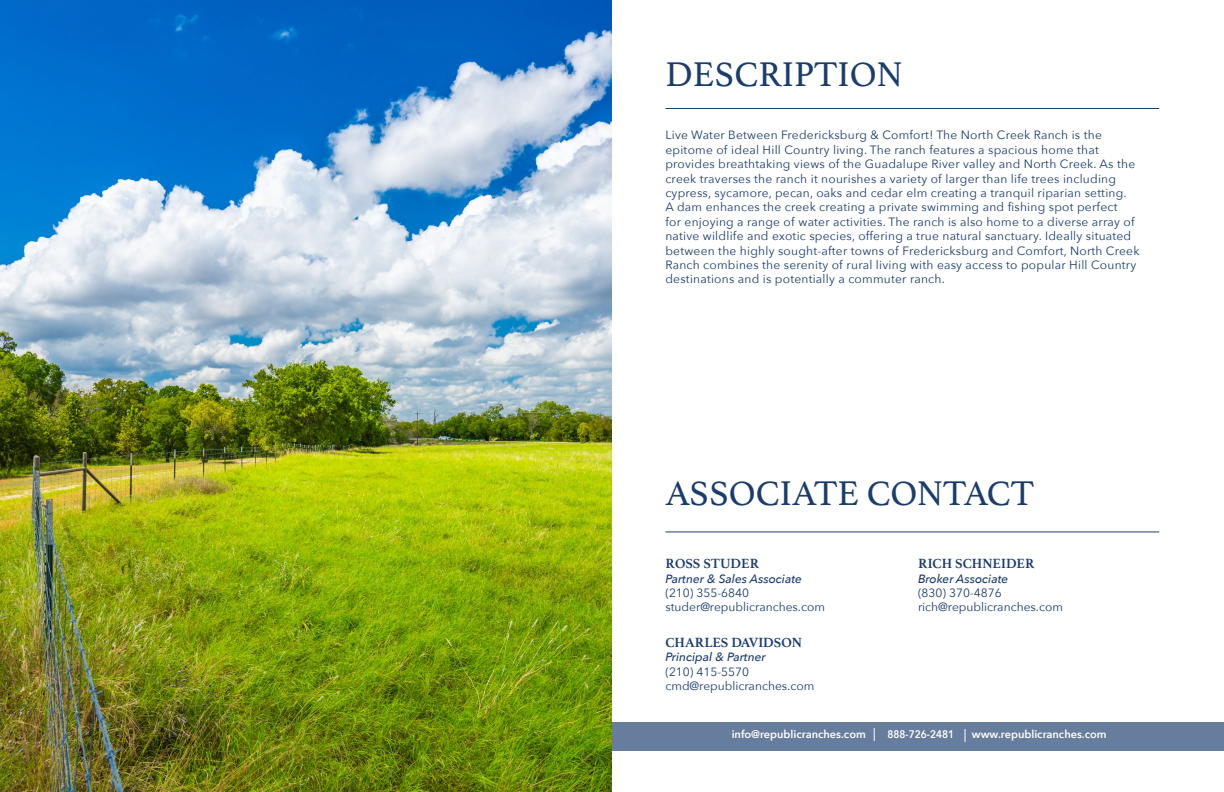
<style>
.page{position:relative;width:1224px;height:792px;background:#fff}
.page>*{position:absolute;margin:0;border:0;box-sizing:border-box;transform-origin:0 0}
.t1{font:36px "Athelas";color:#1b3d6d}
.t2{font:700 14px "Athelas";color:#1b3d6d}
.t3{font:12px/14.4px "Avenir Next";letter-spacing:.02em;color:#1b3d6d}
.t4{font:12px/14.4px "Avenir Next";color:#1b3d6d}
.t5{font:italic 500 12px "Avenir Next";color:#1b3d6d}
.t6{font:600 11px "Avenir Next";color:#fff}
.t7{font:600 11px "Avenir Next";color:#fff;scale:.9 1}
</style>
<div class="page">
<div style="left:612px;top:722px;width:612px;height:29px;background:#677d9d"></div>
<img style="left:0;top:0;width:612px;height:792px">
<hr style="left:666px;top:531px;width:493px;height:1px;background:#1a3e6d">
<svg style="left:874px;top:728px;width:1px;height:13px"></svg>
<svg style="left:965px;top:729px;width:1px;height:13px"></svg>
<hr style="left:665px;top:108px;width:494px;height:1px;background:#1a3e6d">
<h1 class="t1" style="left:666px;top:45px;width:239px">DESCRIPTION</h1>
<p class="t3" style="left:665px;top:128px;width:476px">Live Water Between Fredericksburg &amp; Comfort! The North Creek Ranch is the epitome of ideal Hill Country living. The ranch features a spacious home that provides breathtaking views of the Guadalupe River valley and North Creek. As the creek traverses the ranch it nourishes a variety of larger than life trees including cypress, sycamore, pecan, oaks and cedar elm creating a tranquil riparian setting.<br>A dam enhances the creek creating a private swimming and fishing spot perfect<br>for enjoying a range of water activities. The ranch is also home to a diverse array of native wildlife and exotic species, offering a true natural sanctuary. Ideally situated between the highly sought-after towns of Fredericksburg and Comfort, North Creek Ranch combines the serenity of rural living with easy access to popular Hill Country destinations and is potentially a commuter ranch.</p>
<h1 class="t1" style="left:666px;top:465px;width:370px">ASSOCIATE CONTACT</h1>
<p class="t2" style="left:665px;top:552px;width:95px">ROSS STUDER</p>
<p class="t5" style="left:665px;top:568px;width:138px">Partner &amp; Sales Associate</p>
<p class="t4" style="left:665px;top:585px;width:161px">(210) 355-6840 studer@republicranches.com</p>
<p class="t2" style="left:665px;top:631px;width:138px">CHARLES DAVIDSON</p>
<p class="t5" style="left:665px;top:647px;width:102px">Principal &amp; Partner</p>
<p class="t4" style="left:665px;top:664px;width:150px">(210) 415-5570 cmd@republicranches.com</p>
<p class="t2" style="left:918px;top:552px;width:118px">RICH SCHNEIDER</p>
<p class="t5" style="left:918px;top:568px;width:92px">Broker Associate</p>
<p class="t4" style="left:918px;top:585px;width:146px">(830) 370-4876 rich@republicranches.com</p>
<p class="t6" style="left:732px;top:725px;width:136px">info@republicranches.com</p>
<p class="t7" style="left:888px;top:725px;width:76px">888-726-2481</p>
<p class="t6" style="left:972px;top:725px;width:136px">www.republicranches.com</p>
</div>
